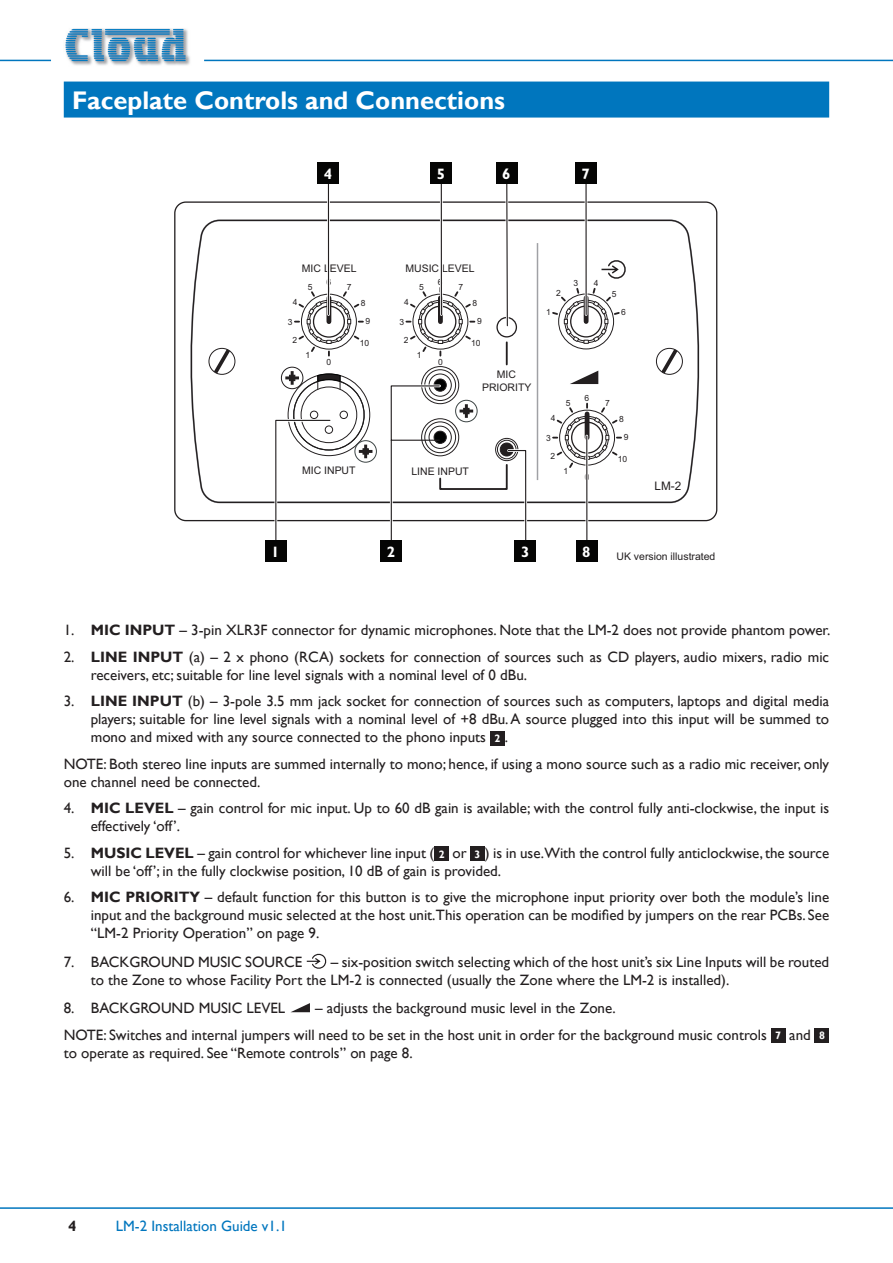
<style>
.page{position:relative;width:893px;height:1263px;background:#fff}
.page>*{position:absolute;margin:0;border:0;box-sizing:border-box;transform-origin:0 0}
.Main_Heading{font:700 25.5px "Gill Sans";color:#fff}
.t1{font:700 15.15px "Gill Sans";color:#fff}
.Main_Text{font:15px/18px "Gill Sans";color:#231f20}
.t2{font:15px "Gill Sans";color:#0076be}
.t3{font:700 15px "Gill Sans";color:#231f20}
.t4{font:11.85px "Arial";color:#231f20}
.t5{font:700 10.65px "Gill Sans";color:#fff}
.t6{font:10.5px/12.3px "Arial";color:#231f20;text-align:center}
.t7{font:8.55px "Arial";color:#231f20}
.s1{font-weight:700}
</style>
<div class="page">
<hr style="left:0;top:1207px;width:893px;height:2px;background:#0076be">
<img style="left:65px;top:28px;width:125px;height:38px">
<hr style="left:0;top:60px;width:51px;height:1px;background:#0076be">
<hr style="left:204px;top:60px;width:689px;height:1px;background:#0076be">
<div style="left:64px;top:82px;width:765px;height:36px;background:#0076be"></div>
<svg style="left:190px;top:219px;width:510px;height:285px"></svg>
<svg style="left:207px;top:346px;width:30px;height:30px"></svg>
<svg style="left:209px;top:345px;width:26px;height:33px"></svg>
<div style="left:208px;top:348px;width:27px;height:27px;border:1px solid #231f20;border-radius:50%"></div>
<svg style="left:658px;top:345px;width:23px;height:33px"></svg>
<div style="left:656px;top:348px;width:27px;height:27px;border:1px solid #231f20;border-radius:50%"></div>
<div style="left:380px;top:541px;width:22px;height:21px;background:#050504"></div>
<svg style="left:273px;top:373px;width:99px;height:170px"></svg>
<div style="left:265px;top:541px;width:21px;height:21px;background:#050504"></div>
<svg style="left:388px;top:369px;width:140px;height:174px"></svg>
<div style="left:515px;top:541px;width:21px;height:21px;background:#050504"></div>
<hr style="left:585px;top:436px;width:3px;height:103px;background:#fff">
<hr style="left:586px;top:436px;width:1px;height:106px;background:#231f20">
<div style="left:576px;top:541px;width:21px;height:21px;background:#050504"></div>
<hr style="left:327px;top:183px;width:3px;height:131px;background:#fff">
<hr style="left:328px;top:183px;width:1px;height:131px;background:#231f20">
<div style="left:318px;top:162px;width:21px;height:21px;background:#050504"></div>
<hr style="left:440px;top:183px;width:3px;height:131px;background:#fff">
<hr style="left:441px;top:183px;width:1px;height:131px;background:#231f20">
<div style="left:431px;top:162px;width:21px;height:21px;background:#050504"></div>
<hr style="left:585px;top:183px;width:2px;height:131px;background:#231f20">
<div style="left:575px;top:162px;width:21px;height:21px;background:#050504"></div>
<svg style="left:504px;top:183px;width:6px;height:145px"></svg>
<div style="left:496px;top:162px;width:21px;height:21px;background:#050504"></div>
<div style="left:490px;top:731px;width:15px;height:14px;background:#231f20"></div>
<div style="left:434px;top:846px;width:15px;height:15px;background:#231f20"></div>
<div style="left:470px;top:846px;width:15px;height:15px;background:#231f20"></div>
<svg style="left:307px;top:954px;width:19px;height:15px"></svg>
<svg style="left:291px;top:1003px;width:19px;height:9px"></svg>
<div style="left:771px;top:1028px;width:14px;height:15px;background:#231f20"></div>
<div style="left:815px;top:1028px;width:14px;height:15px;background:#231f20"></div>
<p class="Main_Heading" style="left:72px;top:85px;width:434px">Faceplate Controls and Connections</p>
<p class="t1" style="left:324px;top:164px;width:10px">4</p>
<p class="t1" style="left:437px;top:164px;width:10px">5</p>
<p class="t1" style="left:502px;top:164px;width:10px">6</p>
<p class="t1" style="left:581px;top:164px;width:10px">7</p>
<p class="t6" style="left:302px;top:262px;width:56px">MIC LEVEL</p>
<p class="t6" style="left:405px;top:262px;width:71px">MUSIC LEVEL</p>
<p class="t7" style="left:308px;top:281px;width:6px">5</p>
<p class="t7" style="left:326px;top:276px;width:6px">6</p>
<p class="t7" style="left:347px;top:282px;width:6px">7</p>
<p class="t7" style="left:419px;top:281px;width:6px">5</p>
<p class="t7" style="left:438px;top:276px;width:6px">6</p>
<p class="t7" style="left:458px;top:282px;width:6px">7</p>
<p class="t7" style="left:293px;top:296px;width:6px">4</p>
<p class="t7" style="left:361px;top:297px;width:6px">8</p>
<p class="t7" style="left:404px;top:296px;width:6px">4</p>
<p class="t7" style="left:472px;top:297px;width:6px">8</p>
<p class="t7" style="left:288px;top:316px;width:6px">3</p>
<p class="t7" style="left:292px;top:335px;width:6px">2</p>
<p class="t7" style="left:366px;top:316px;width:6px">9</p>
<p class="t7" style="left:360px;top:337px;width:11px">10</p>
<p class="t7" style="left:399px;top:316px;width:6px">3</p>
<p class="t7" style="left:404px;top:335px;width:6px">2</p>
<p class="t7" style="left:477px;top:316px;width:6px">9</p>
<p class="t7" style="left:471px;top:337px;width:11px">10</p>
<p class="t7" style="left:305px;top:349px;width:6px">1</p>
<p class="t7" style="left:327px;top:356px;width:6px">0</p>
<p class="t7" style="left:417px;top:349px;width:6px">1</p>
<p class="t7" style="left:438px;top:356px;width:6px">0</p>
<p class="t6" style="left:482px;top:368px;width:51px">MIC<br>PRIORITY</p>
<p class="t6" style="left:302px;top:464px;width:55px">MIC INPUT</p>
<p class="t6" style="left:411px;top:465px;width:59px">LINE INPUT</p>
<p class="t7" style="left:556px;top:287px;width:6px">2</p>
<p class="t7" style="left:546px;top:307px;width:6px">1</p>
<p class="t7" style="left:573px;top:277px;width:6px">3</p>
<p class="t7" style="left:594px;top:278px;width:6px">4</p>
<p class="t7" style="left:612px;top:288px;width:6px">5</p>
<p class="t7" style="left:621px;top:306px;width:6px">6</p>
<p class="t7" style="left:551px;top:412px;width:6px">4</p>
<p class="t7" style="left:546px;top:432px;width:6px">3</p>
<p class="t7" style="left:551px;top:451px;width:6px">2</p>
<p class="t7" style="left:566px;top:397px;width:6px">5</p>
<p class="t7" style="left:564px;top:465px;width:6px">1</p>
<p class="t7" style="left:585px;top:392px;width:6px">6</p>
<p class="t7" style="left:585px;top:472px;width:6px">0</p>
<p class="t7" style="left:605px;top:398px;width:6px">7</p>
<p class="t7" style="left:619px;top:413px;width:6px">8</p>
<p class="t7" style="left:624px;top:432px;width:6px">9</p>
<p class="t7" style="left:618px;top:453px;width:11px">10</p>
<p class="t4" style="left:655px;top:478px;width:28px">LM-2</p>
<p class="t1" style="left:271px;top:543px;width:10px">1</p>
<p class="t1" style="left:387px;top:543px;width:10px">2</p>
<p class="t1" style="left:521px;top:543px;width:10px">3</p>
<p class="t1" style="left:582px;top:543px;width:10px">8</p>
<p class="t6" style="left:616px;top:550px;width:100px">UK version illustrated</p>
<p class="Main_Text" style="left:64px;top:621px;width:768px">1. <span class="s1">MIC INPUT</span> – 3-pin XLR3F connector for dynamic microphones. Note that the LM-2 does not provide phantom power.</p>
<p class="Main_Text" style="left:91px;top:648px;width:740px;text-indent:-27px">2. <span class="s1">LINE INPUT</span> (a) – 2 x phono (RCA) sockets for connection of sources such as CD players, audio mixers, radio mic receivers, etc; suitable for line level signals with a nominal level of 0 dBu.</p>
<p class="Main_Text" style="left:91px;top:692px;width:740px;text-align:justify;text-indent:-27px">3. <span class="s1">LINE INPUT</span> (b) – 3-pole 3.5 mm jack socket for connection of sources such as computers, laptops and digital media players; suitable for line level signals with a nominal level of +8 dBu. A source plugged into this input will be summed to mono and mixed with any source connected to the phono inputs</p>
<p class="t5" style="left:494px;top:732px;width:7px">2</p>
<p class="Main_Text" style="left:505px;top:728px;width:5px">.</p>
<p class="Main_Text" style="left:64px;top:755px;width:767px">NOTE: Both stereo line inputs are summed internally to mono; hence, if using a mono source such as a radio mic receiver, only one channel need be connected.</p>
<p class="Main_Text" style="left:91px;top:799px;width:740px;text-indent:-27px">4. <span class="s1">MIC LEVEL</span> – gain control for mic input. Up to 60 dB gain is available; with the control fully anti-clockwise, the input is effectively ‘off’.</p>
<p class="Main_Text" style="left:64px;top:844px;width:372px">5. <span class="s1">MUSIC LEVEL</span> – gain control for whichever line input (</p>
<p class="t5" style="left:439px;top:847px;width:7px">2</p>
<p class="Main_Text" style="left:453px;top:844px;width:16px">or</p>
<p class="t5" style="left:475px;top:847px;width:7px">3</p>
<p class="Main_Text" style="left:91px;top:844px;width:740px;text-indent:394px">) is in use.With the control fully anticlockwise, the source will be ‘off’; in the fully clockwise position, 10 dB of gain is provided.</p>
<p class="Main_Text" style="left:91px;top:888px;width:740px;text-align:justify;text-indent:-27px">6. <span class="s1">MIC PRIORITY</span> – default function for this button is to give the microphone input priority over both the module’s line input and the background music selected at the host unit.This operation can be modified by jumpers on the rear PCBs. See “LM-2 Priority Operation” on page 9.</p>
<p class="Main_Text" style="left:64px;top:953px;width:240px">7. BACKGROUND MUSIC SOURCE</p>
<p class="Main_Text" style="left:91px;top:953px;width:740px;text-indent:240px">– six-position switch selecting which of the host unit’s six Line Inputs will be routed to the Zone to whose Facility Port the LM-2 is connected (usually the Zone where the LM-2 is installed).</p>
<p class="Main_Text" style="left:64px;top:999px;width:223px">8. BACKGROUND MUSIC LEVEL</p>
<p class="Main_Text" style="left:315px;top:999px;width:302px">– adjusts the background music level in the Zone.</p>
<p class="Main_Text" style="left:64px;top:1026px;width:705px">NOTE: Switches and internal jumpers will need to be set in the host unit in order for the background music controls</p>
<p class="t5" style="left:775px;top:1029px;width:7px">7</p>
<p class="Main_Text" style="left:789px;top:1026px;width:23px">and</p>
<p class="t5" style="left:819px;top:1029px;width:7px">8</p>
<p class="Main_Text" style="left:64px;top:1044px;width:350px">to operate as required. See “Remote controls” on page 8.</p>
<p class="t3" style="left:68px;top:1217px;width:10px">4</p>
<p class="t2" style="left:116px;top:1217px;width:172px">LM-2 Installation Guide v1.1</p>
</div>
